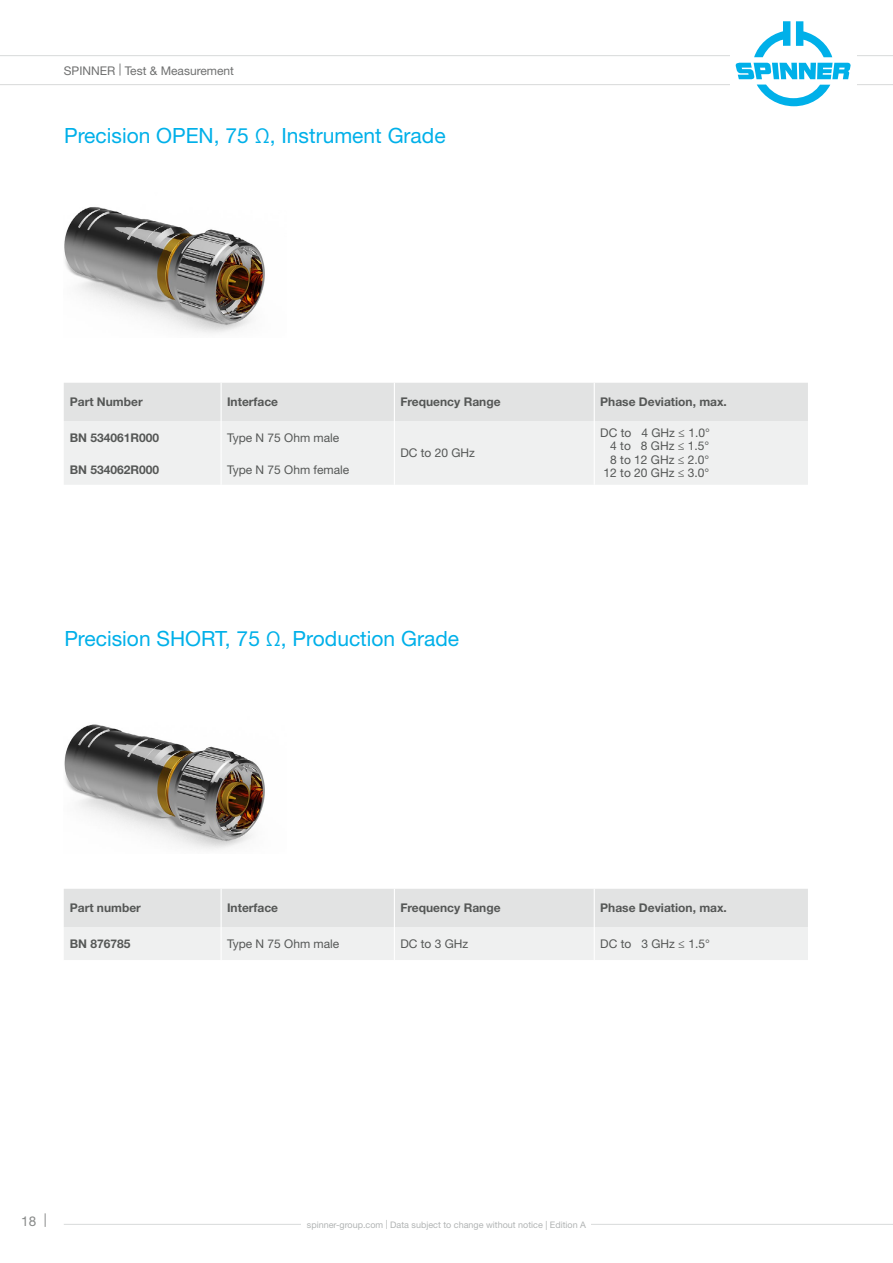
<style>
.page{position:relative;width:893px;height:1263px;background:#fff}
.page>*{position:absolute;margin:0;border:0;box-sizing:border-box;transform-origin:0 0}
.t1{font:21px "Helvetica Neue LT Std";color:#00b0e9}
.t2{font:13.5px "Helvetica Neue LT Std";color:#888a89}
.t3{font:700 12px "Helvetica Neue LT Std";color:#555756}
.t4{font:12px/13.5px "Helvetica Neue LT Std";color:#555756;text-align:justify}
.t5{font:12px "Helvetica Neue LT Std";color:#6f7070}
.t6{font:9px "Helvetica Neue LT Std";color:#b1b4b4}
</style>
<div class="page">
<hr style="left:64px;top:1224px;width:829px;height:1px;background:#d8dada">
<hr style="left:0;top:55px;width:893px;height:1px;background:#d8dada">
<hr style="left:0;top:84px;width:893px;height:1px;background:#d8dada">
<div style="left:730px;top:32px;width:126px;height:86px;background:#fff"></div>
<div style="left:302px;top:1211px;width:289px;height:26px;background:#fff"></div>
<svg style="left:757px;top:85px;width:73px;height:21px"></svg>
<svg style="left:735px;top:21px;width:116px;height:58px"></svg>
<img style="left:64px;top:724px;width:201px;height:126px">
<svg style="left:64px;top:889px;width:744px;height:71px"></svg>
<hr style="left:394px;top:889px;width:1px;height:38px;background:#fff">
<hr style="left:594px;top:889px;width:1px;height:38px;background:#fff">
<hr style="left:394px;top:927px;width:1px;height:33px;background:#fff">
<hr style="left:594px;top:927px;width:1px;height:33px;background:#fff">
<hr style="left:221px;top:889px;width:1px;height:38px;background:#fff">
<hr style="left:221px;top:927px;width:1px;height:33px;background:#fff">
<div style="left:64px;top:383px;width:744px;height:38px;background:#e2e3e3"></div>
<div style="left:64px;top:421px;width:744px;height:64px;background:#eff0f0"></div>
<hr style="left:394px;top:383px;width:1px;height:38px;background:#fff">
<hr style="left:594px;top:383px;width:1px;height:38px;background:#fff">
<hr style="left:394px;top:421px;width:1px;height:33px;background:#fff">
<hr style="left:594px;top:421px;width:1px;height:33px;background:#fff">
<hr style="left:394px;top:454px;width:1px;height:31px;background:#fff">
<hr style="left:594px;top:454px;width:1px;height:31px;background:#fff">
<hr style="left:221px;top:383px;width:1px;height:38px;background:#fff">
<hr style="left:221px;top:421px;width:1px;height:33px;background:#fff">
<hr style="left:221px;top:454px;width:1px;height:31px;background:#fff">
<img style="left:64px;top:207px;width:201px;height:126px">
<p class="t5" style="left:64px;top:63px;width:172px">SPINNER | Test &amp; Measurement</p>
<h1 class="t1" style="left:64px;top:123px;width:383px">Precision OPEN, 75 Ω, Instrument Grade</h1>
<p class="t3" style="left:70px;top:394px;width:74px">Part Number</p>
<p class="t3" style="left:227px;top:394px;width:53px">Interface</p>
<p class="t3" style="left:400px;top:394px;width:102px">Frequency Range</p>
<p class="t3" style="left:600px;top:394px;width:128px">Phase Deviation, max.</p>
<p class="t3" style="left:70px;top:430px;width:91px">BN 534061R000</p>
<p class="t4" style="left:227px;top:431px;width:114px">Type N 75 Ohm male</p>
<p class="t4" style="left:400px;top:446px;width:76px">DC to 20 GHz</p>
<p class="t4" style="left:610px;top:426px;width:101px;text-indent:-10px">DC to 4 GHz ≤ 1.0° 4 to 8 GHz ≤ 1.5° 8 to 12 GHz ≤ 2.0°</p>
<p class="t4" style="left:227px;top:462px;width:124px">Type N 75 Ohm female</p>
<p class="t3" style="left:70px;top:462px;width:91px">BN 534062R000</p>
<p class="t4" style="left:604px;top:466px;width:107px">12 to 20 GHz ≤ 3.0°</p>
<h1 class="t1" style="left:64px;top:626px;width:396px">Precision SHORT, 75 Ω, Production Grade</h1>
<p class="t3" style="left:70px;top:900px;width:73px">Part number</p>
<p class="t3" style="left:227px;top:900px;width:53px">Interface</p>
<p class="t3" style="left:400px;top:900px;width:102px">Frequency Range</p>
<p class="t3" style="left:600px;top:900px;width:128px">Phase Deviation, max.</p>
<p class="t3" style="left:70px;top:936px;width:62px">BN 876785</p>
<p class="t4" style="left:227px;top:937px;width:114px">Type N 75 Ohm male</p>
<p class="t4" style="left:400px;top:937px;width:69px">DC to 3 GHz</p>
<p class="t4" style="left:600px;top:937px;width:111px">DC to 3 GHz ≤ 1.5°</p>
<p class="t2" style="left:21px;top:1213px;width:27px">18 |</p>
<p class="t6" style="left:307px;top:1219px;width:281px">spinner-group.com | Data subject to change without notice | Edition A</p>
</div>
